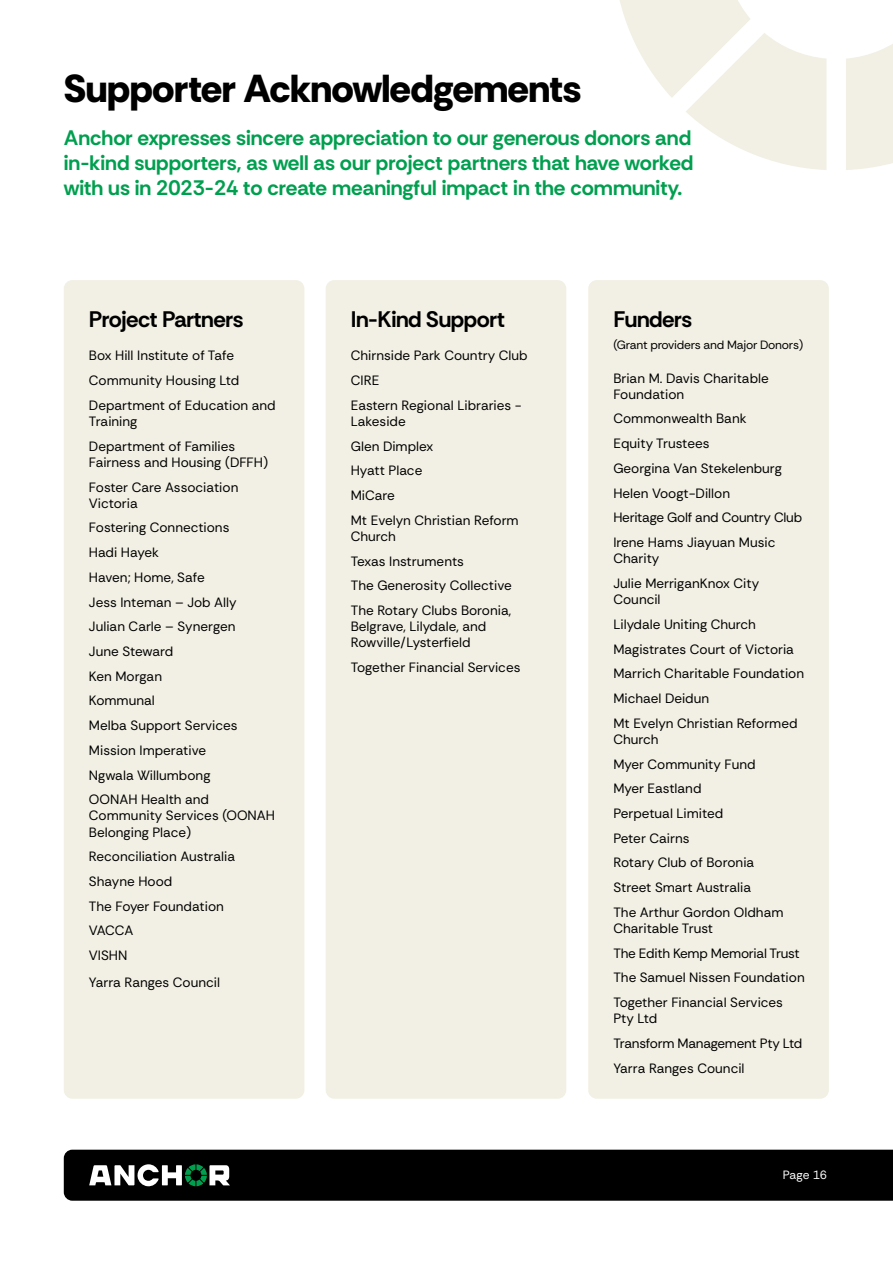
<style>
.page{position:relative;width:893px;height:1263px;background:#fff}
.page>*{position:absolute;margin:0;border:0;box-sizing:border-box;transform-origin:0 0}
.t1{font:800 39px "Rethink Sans";color:#000}
.t2{font:700 22.5px "Rethink Sans";letter-spacing:-.02em;color:#000}
.t3{font:700 21px/25.2px "Rethink Sans";color:#009f4f;text-align:justify}
.t4{font:13.5px/24.8px "Rethink Sans";color:#000}
.t5{font:13.5px/24.8px "Rethink Sans";letter-spacing:-.02em;color:#000}
.t6{font:12px "Rethink Sans";letter-spacing:-.02em;color:#000}
.t7{font:12px "Rethink Sans";letter-spacing:-.005em;color:#fff}
</style>
<div class="page">
<div style="left:64px;top:280px;width:240px;height:819px;background:#f2f0e4;border-radius:9px"></div>
<div style="left:326px;top:280px;width:240px;height:819px;background:#f2f0e4;border-radius:9px"></div>
<div style="left:588px;top:280px;width:241px;height:819px;background:#f2f0e4;border-radius:9px"></div>
<svg style="left:846px;top:44px;width:47px;height:126px"></svg>
<svg style="left:620px;top:0;width:206px;height:170px"></svg>
<div style="left:64px;top:1150px;width:829px;height:51px;background:#000"></div>
<h1 class="t1" style="left:64px;top:64px;width:519px">Supporter Acknowledgements</h1>
<h3 class="t3" style="left:64px;top:125px;width:631px">Anchor expresses sincere appreciation to our generous donors and in-kind supporters, as well as our project partners that have worked with us in 2023-24 to create meaningful impact in the community.</h3>
<h2 class="t2" style="left:89px;top:305px;width:156px">Project Partners</h2>
<p class="t4" style="left:89px;top:343px;width:188px">Box Hill Institute of Tafe<br>Community Housing Ltd<br>Department of Education and</p>
<p class="t4" style="left:89px;top:409px;width:148px">Training<br>Department of Families</p>
<p class="t4" style="left:89px;top:450px;width:181px">Fairness and Housing (DFFH)<br>Foster Care Association</p>
<p class="t4" style="left:89px;top:491px;width:150px">Victoria<br>Fostering Connections<br>Hadi Hayek<br>Haven; Home, Safe<br>Jess Inteman – Job Ally<br>Julian Carle – Synergen<br>June Steward<br>Ken Morgan<br>Kommunal<br>Melba Support Services<br>Mission Imperative<br>Ngwala Willumbong<br>OONAH Health and</p>
<p class="t4" style="left:89px;top:807px;width:188px;line-height:16.2px">Community Services (OONAH<br>Belonging Place)</p>
<p class="t4" style="left:89px;top:844px;width:148px">Reconciliation Australia<br>Shayne Hood<br>The Foyer Foundation<br>VACCA<br>VISHN</p>
<p class="t4" style="left:89px;top:969px;width:133px">Yarra Ranges Council</p>
<h2 class="t2" style="left:351px;top:305px;width:156px">In-Kind Support</h2>
<p class="t4" style="left:351px;top:343px;width:178px">Chirnside Park Country Club<br>CIRE<br>Eastern Regional Libraries -</p>
<p class="t4" style="left:351px;top:409px;width:169px">Lakeside<br>Glen Dimplex<br>Hyatt Place<br>MiCare<br>Mt Evelyn Christian Reform</p>
<p class="t4" style="left:351px;top:524px;width:162px">Church<br>Texas Instruments<br>The Generosity Collective<br>The Rotary Clubs Boronia,</p>
<p class="t4" style="left:351px;top:618px;width:137px;line-height:16.2px">Belgrave, Lilydale, and<br>Rowville/Lysterfield</p>
<p class="t4" style="left:351px;top:655px;width:171px">Together Financial Services</p>
<h2 class="t2" style="left:613px;top:305px;width:80px">Funders</h2>
<p class="t6" style="left:613px;top:338px;width:191px">(Grant providers and Major Donors)</p>
<p class="t4" style="left:613px;top:370px;width:157px;line-height:16.2px">Brian M. Davis Charitable<br>Foundation</p>
<p class="t4" style="left:613px;top:406px;width:190px">Commonwealth Bank<br>Equity Trustees<br>Georgina Van Stekelenburg<br>Helen Voogt-Dillon<br>Heritage Golf and Country Club<br>Irene Hams Jiayuan Music</p>
<p class="t4" style="left:613px;top:546px;width:147px">Charity<br>Julie MerriganKnox City</p>
<p class="t4" style="left:613px;top:587px;width:192px">Council<br>Lilydale Uniting Church<br>Magistrates Court of Victoria<br>Marrich Charitable Foundation<br>Michael Deidun<br>Mt Evelyn Christian Reformed</p>
<p class="t4" style="left:613px;top:727px;width:172px">Church<br>Myer Community Fund<br>Myer Eastland<br>Perpetual Limited<br>Peter Cairns<br>Rotary Club of Boronia<br>Street Smart Australia<br>The Arthur Gordon Oldham</p>
<p class="t4" style="left:613px;top:916px;width:193px">Charitable Trust<br>The Edith Kemp Memorial Trust<br>The Samuel Nissen Foundation<br>Together Financial Services</p>
<p class="t5" style="left:613px;top:1006px;width:190px">Pty Ltd<br>Transform Management Pty Ltd<br>Yarra Ranges Council</p>
<p class="t7" style="left:783px;top:1167px;width:46px">Page 16</p>
</div>
